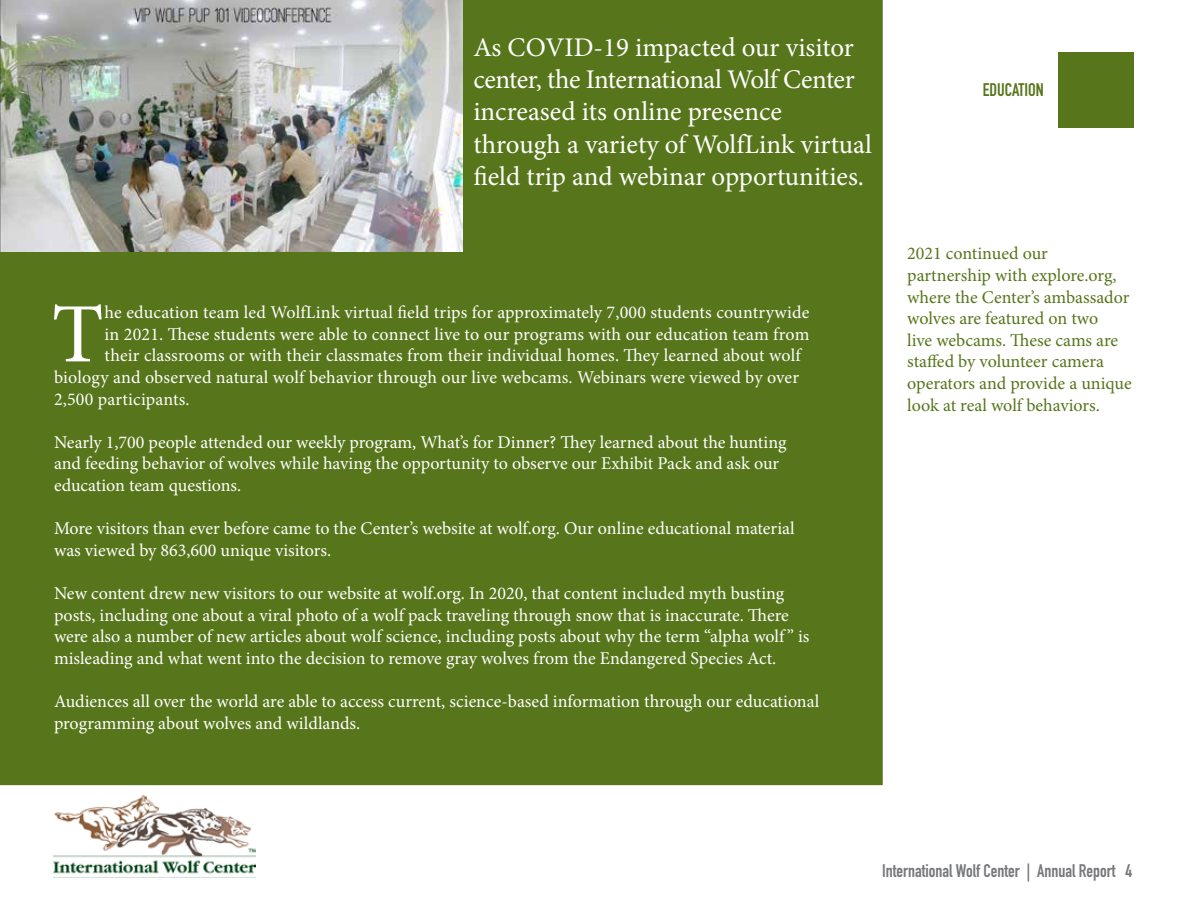
<style>
.page{position:relative;width:1188px;height:918px;background:#fff}
.page>*{position:absolute;margin:0;border:0;box-sizing:border-box;transform-origin:0 0}
.t1{font:84.45px "Minion Pro";color:#fff}
.t2{font:27px/32.4px "Minion Pro";letter-spacing:-.005em;color:#fff}
.t3{font:18px/21.6px "Minion Pro";color:#fff}
.t4{font:18px/21.6px "Minion Pro";letter-spacing:-.005em;color:#57751a}
.t5{font:700 18px "DIN Condensed";color:#77787b}
.t6{font:700 18px "DIN Condensed";color:#57751a}
</style>
<div class="page">
<div style="left:1px;top:1px;width:881px;height:783px;background:#57751a"></div>
<div style="left:1059px;top:53px;width:75px;height:75px;background:#57751a"></div>
<img style="left:0;top:0;width:463px;height:252px">
<img style="left:54px;top:796px;width:202px;height:82px">
<h2 class="t2" style="left:473px;top:31px;width:400px">As COVID-19 impacted our visitor center, the International Wolf Center increased its online presence through a variety of WolfLink virtual field trip and webinar opportunities.</h2>
<h1 class="t1" style="left:52px;top:278px;width:54px">T</h1>
<p class="t3" style="left:105px;top:302px;width:706px">he education team led WolfLink virtual field trips for approximately 7,000 students countrywide</p>
<p class="t3" style="left:105px;top:323px;width:706px">in 2021. These students were able to connect live to our programs with our education team from</p>
<p class="t3" style="left:105px;top:345px;width:698px">their classrooms or with their classmates from their individual homes. They learned about wolf</p>
<p class="t3" style="left:54px;top:367px;width:747px">biology and observed natural wolf behavior through our live webcams. Webinars were viewed by over</p>
<p class="t3" style="left:54px;top:388px;width:137px">2,500 participants.</p>
<p class="t3" style="left:54px;top:431px;width:734px">Nearly 1,700 people attended our weekly program, What’s for Dinner? They learned about the hunting and feeding behavior of wolves while having the opportunity to observe our Exhibit Pack and ask our education team questions.</p>
<p class="t3" style="left:54px;top:518px;width:742px">More visitors than ever before came to the Center’s website at wolf.org. Our online educational material was viewed by 863,600 unique visitors.</p>
<p class="t3" style="left:54px;top:583px;width:757px">New content drew new visitors to our website at wolf.org. In 2020, that content included myth busting posts, including one about a viral photo of a wolf pack traveling through snow that is inaccurate. There were also a number of new articles about wolf science, including posts about why the term “alpha wolf ” is misleading and what went into the decision to remove gray wolves from the Endangered Species Act.</p>
<p class="t3" style="left:54px;top:691px;width:767px">Audiences all over the world are able to access current, science-based information through our educational programming about wolves and wildlands.</p>
<p class="t6" style="left:983px;top:77px;width:62px">EDUCATION</p>
<p class="t4" style="left:907px;top:243px;width:226px">2021 continued our partnership with explore.org, where the Center’s ambassador wolves are featured on two<br>live webcams. These cams are staffed by volunteer camera operators and provide a unique look at real wolf behaviors.</p>
<p class="t5" style="left:882px;top:858px;width:252px">International Wolf Center | Annual Report 4</p>
</div>
